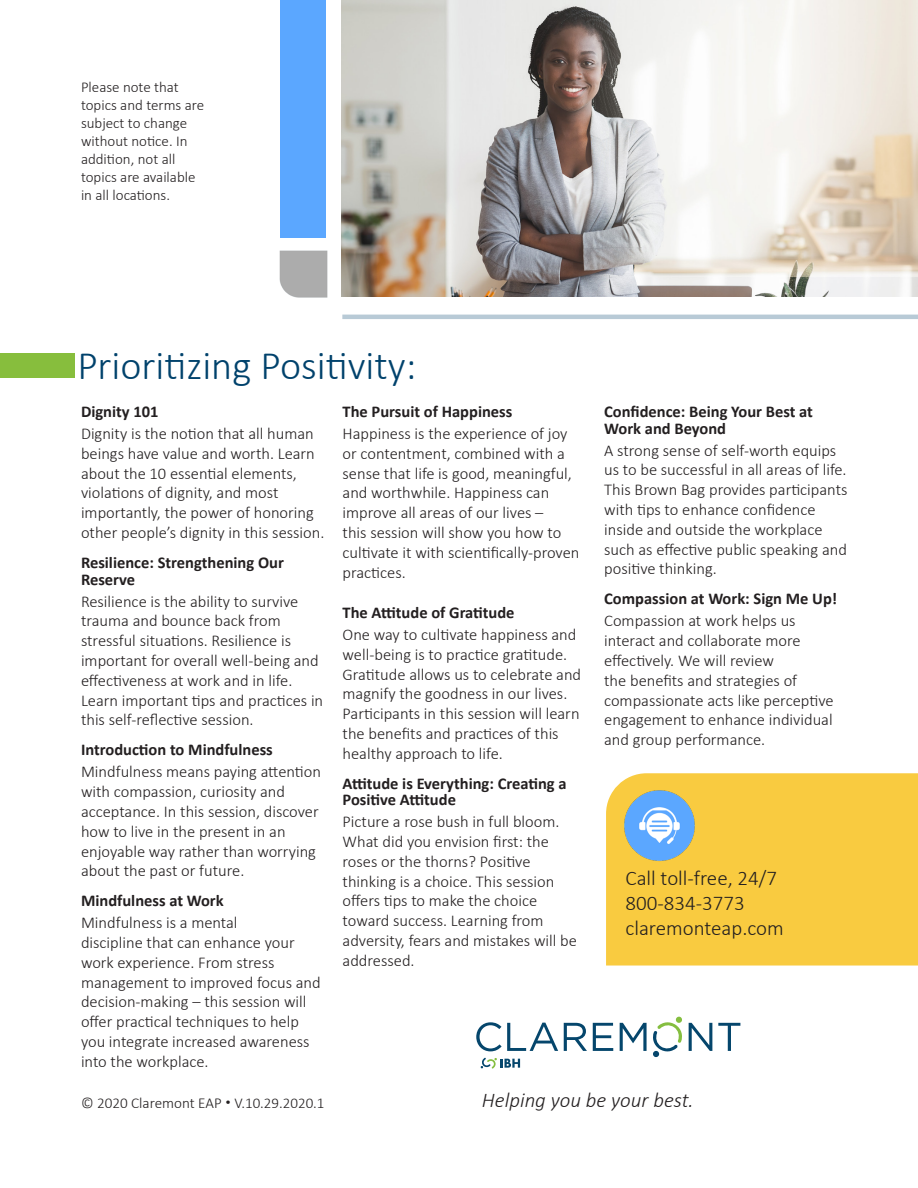
<style>
.page{position:relative;width:918px;height:1188px;background:#fff}
.page>*{position:absolute;margin:0;border:0;box-sizing:border-box;transform-origin:0 0}
.t1{font:300 40.5px "Calibri";color:#00426c}
.t2{font:300 21px "Calibri";color:#231f20}
.t3{font:italic 300 21px "Calibri";color:#231f20}
.t4{font:300 16.5px/19.8px "Calibri";color:#231f20}
.t5{font:700 16.5px/16.5px "Calibri";color:#231f20}
.t6{font:300 15.15px "Calibri";color:#231f20}
.t7{font:300 15px/18px "Calibri";color:#231f20}
.s1{font-size:12.15px}
.s2{font-size:15px}
</style>
<div class="page">
<div style="left:606px;top:773px;width:312px;height:193px;background:#f9cb40"></div>
<img style="left:279px;top:250px;width:49px;height:48px">
<img style="left:341px;top:0;width:577px;height:297px">
<img style="left:618px;top:784px;width:82px;height:81px">
<div style="left:281px;top:0;width:45px;height:237px;background:#5ba7ff"></div>
<hr style="left:342px;top:315px;width:576px;height:4px;background:#b8cad6">
<div style="left:0;top:353px;width:75px;height:25px;background:#87be3d"></div>
<svg style="left:476px;top:1022px;width:82px;height:29px"></svg>
<svg style="left:564px;top:1023px;width:23px;height:28px"></svg>
<svg style="left:593px;top:1023px;width:20px;height:28px"></svg>
<svg style="left:689px;top:1023px;width:23px;height:28px"></svg>
<svg style="left:718px;top:1023px;width:22px;height:28px"></svg>
<svg style="left:481px;top:1058px;width:39px;height:11px"></svg>
<svg style="left:620px;top:1016px;width:62px;height:41px"></svg>
<p class="t7" style="left:81px;top:78px;width:125px">Please note that topics and terms are subject to change without notice. In addition, not all topics are available in all locations.</p>
<p class="t1" style="left:77px;top:340px;width:341px">Prioritizing Positivity:</p>
<p class="t5" style="left:81px;top:403px;width:79px">Dignity 101</p>
<p class="t4" style="left:81px;top:424px;width:245px">Dignity is the notion that all human beings have value and worth. Learn about the 10 essential elements, violations of dignity, and most importantly, the power of honoring other people’s dignity in this session.</p>
<p class="t5" style="left:81px;top:554px;width:204px">Resilience: Strengthening Our<br>Reserve</p>
<p class="t4" style="left:81px;top:591px;width:244px">Resilience is the ability to survive trauma and bounce back from stressful situations. Resilience is important for overall well-being and effectiveness at work and in life.<br>Learn important tips and practices in this self-reflective session.</p>
<p class="t5" style="left:81px;top:741px;width:193px">Introduction to Mindfulness</p>
<p class="t4" style="left:81px;top:762px;width:242px">Mindfulness means paying attention with compassion, curiosity and acceptance. In this session, discover how to live in the present in an enjoyable way rather than worrying about the past or future.</p>
<p class="t5" style="left:81px;top:892px;width:144px">Mindfulness at Work</p>
<p class="t4" style="left:81px;top:913px;width:241px">Mindfulness is a mental<br>discipline that can enhance your work experience. From stress management to improved focus and decision-making – this session will offer practical techniques to help you integrate increased awareness into the workplace.</p>
<p class="t5" style="left:343px;top:403px;width:171px">The Pursuit of Happiness</p>
<p class="t4" style="left:343px;top:424px;width:238px">Happiness is the experience of joy or contentment, combined with a sense that life is good, meaningful, and worthwhile. Happiness can improve all areas of our lives –<br>this session will show you how to cultivate it with scientifically-proven practices.</p>
<p class="t5" style="left:343px;top:603px;width:174px">The Attitude of Gratitude</p>
<p class="t4" style="left:343px;top:624px;width:240px">One way to cultivate happiness and well-being is to practice gratitude.<br>Gratitude allows us to celebrate and magnify the goodness in our lives.<br>Participants in this session will learn the benefits and practices of this healthy approach to life.</p>
<p class="t5" style="left:343px;top:774px;width:226px">Attitude is Everything: Creating a<br>Positive Attitude</p>
<p class="t4" style="left:343px;top:812px;width:236px">Picture a rose bush in full bloom.<br>What did you envision first: the roses or the thorns? Positive thinking is a choice. This session offers tips to make the choice toward success. Learning from adversity, fears and mistakes will be addressed.</p>
<p class="t5" style="left:604px;top:403px;width:210px">Confidence: Being Your Best at<br>Work and Beyond</p>
<p class="t4" style="left:604px;top:440px;width:245px">A strong sense of self-worth equips us to be successful in all areas of life.<br>This Brown Bag provides participants with tips to enhance confidence inside and outside the workplace such as effective public speaking and positive thinking.</p>
<p class="t5" style="left:604px;top:590px;width:235px">Compassion at Work: Sign Me Up!</p>
<p class="t4" style="left:604px;top:611px;width:231px">Compassion at work helps us interact and collaborate more effectively. We will review<br>the benefits and strategies of compassionate acts like perceptive engagement to enhance individual and group performance.</p>
<p class="t2" style="left:626px;top:865px;width:153px">Call toll-free, 24/7</p>
<p class="t2" style="left:626px;top:890px;width:121px">800-834-3773</p>
<p class="t2" style="left:626px;top:915px;width:160px">claremonteap.com</p>
<p class="t6" style="left:81px;top:1093px;width:245px">© 2020 Claremont EAP <span class="s1">•</span> <span class="s2">V.10.29.2020.1</span></p>
<p class="t3" style="left:482px;top:1087px;width:213px">Helping you be your best.</p>
</div>
